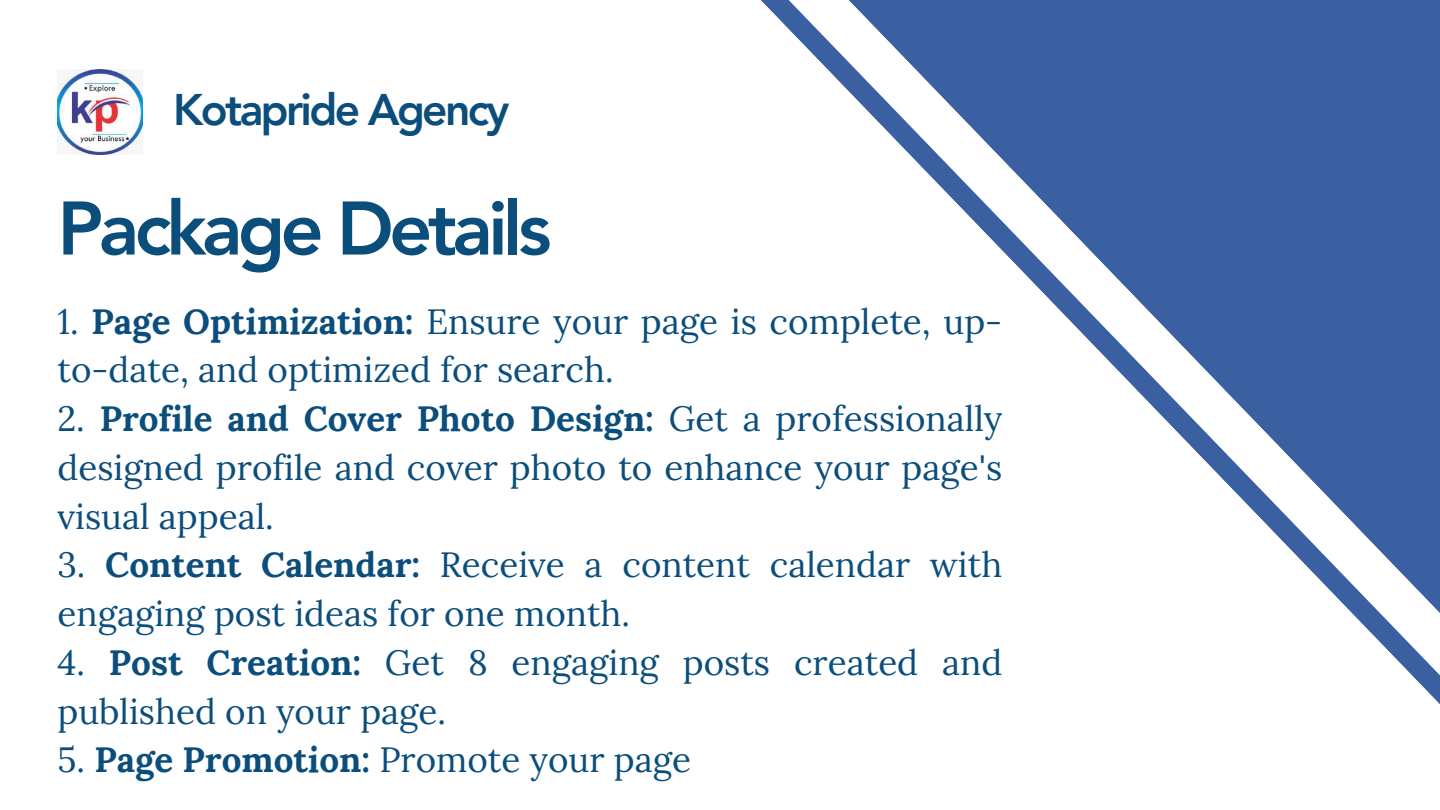
<style>
.page{position:relative;width:1440px;height:810px;background:#fff}
.page>*{position:absolute;margin:0;border:0;box-sizing:border-box;transform-origin:0 0}
.t1{font:800 75px "Avenir LT Pro";letter-spacing:-.06em;color:#0b4e7c}
.t2{font:800 44.2px "Avenir LT Pro";letter-spacing:-.06em;color:#0b4e7c}
.t3{font:35px/48.8px "Lora";color:#0b4e7c}
.s1{font-weight:700}
</style>
<div class="page">
<svg style="left:784px;top:0;width:656px;height:704px"></svg>
<img style="left:57px;top:69px;width:86px;height:86px">
<p class="t2" style="left:173px;top:91px;width:337px">Kotapride Agency</p>
<h1 class="t1" style="left:57px;top:198px;width:496px">Package Details</h1>
<p class="t3" style="left:57px;top:296px;width:946px">1. <span class="s1">Page Optimization:</span> Ensure your page is complete, up&shy;to-date, and optimized for search.</p>
<p class="t3" style="left:57px;top:394px;width:946px;text-align:justify">2. <span class="s1">Profile and Cover Photo Design:</span> Get a professionally designed profile and cover photo to enhance your page's visual appeal.</p>
<p class="t3" style="left:57px;top:540px;width:946px">3. <span class="s1">Content Calendar:</span> Receive a content calendar with engaging post ideas for one month.</p>
<p class="t3" style="left:57px;top:638px;width:946px">4. <span class="s1">Post Creation:</span> Get 8 engaging posts created and published on your page.</p>
<p class="t3" style="left:57px;top:735px;width:635px">5. <span class="s1">Page Promotion:</span> Promote your page</p>
</div>
